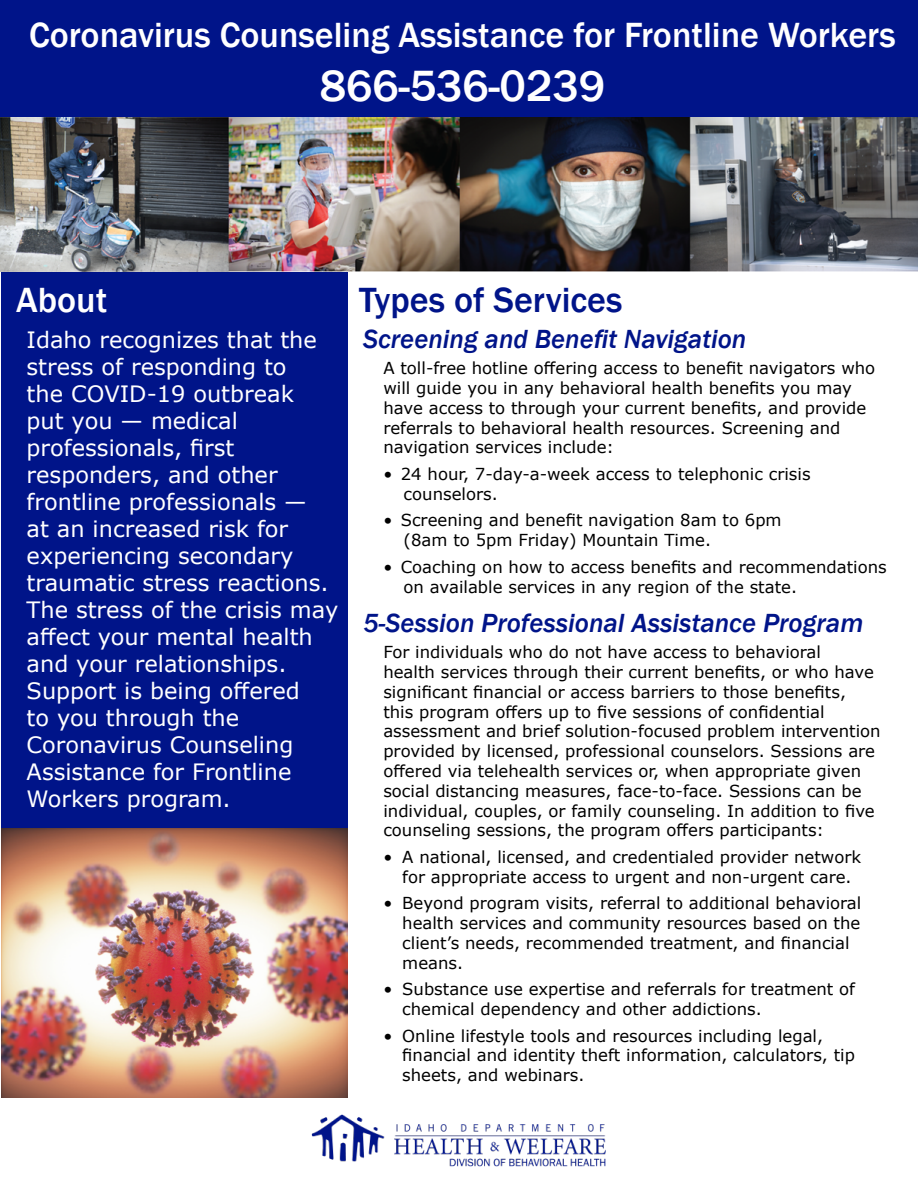
<style>
.page{position:relative;width:918px;height:1188px;background:#fff}
.page>*{position:absolute;margin:0;border:0;box-sizing:border-box;transform-origin:0 0}
.t1{font:500 45px "Franklin Gothic";color:#fff}
.t2{font:500 36px "Franklin Gothic";color:#fff}
.t3{font:500 36px "Franklin Gothic";color:#001489}
.t4{font:italic 500 27px "Franklin Gothic";color:#001489}
.t5{font:22.5px/27px "Verdana";color:#fff}
.t6{font:16.5px/19.8px "Verdana";color:#000}
</style>
<div class="page">
<div style="left:2px;top:257px;width:346px;height:572px;background:#001489"></div>
<div style="left:0;top:0;width:918px;height:119px;background:#001489"></div>
<img style="left:0;top:117px;width:918px;height:155px">
<img style="left:2px;top:829px;width:346px;height:268px">
<img style="left:311px;top:1114px;width:295px;height:53px">
<h2 class="t2" style="left:29px;top:13px;width:868px">Coronavirus Counseling Assistance for Frontline Workers</h2>
<h1 class="t1" style="left:320px;top:58px;width:287px">866-536-0239</h1>
<h2 class="t2" style="left:16px;top:278px;width:93px">About</h2>
<h2 class="t3" style="left:359px;top:278px;width:265px">Types of Services</h2>
<p class="t5" style="left:27px;top:326px;width:313px">Idaho recognizes that the stress of responding to<br>the COVID-19 outbreak<br>put you — medical professionals, first responders, and other frontline professionals —<br>at an increased risk for experiencing secondary traumatic stress reactions.<br>The stress of the crisis may affect your mental health and your relationships.<br>Support is being offered<br>to you through the<br>Coronavirus Counseling<br>Assistance for Frontline<br>Workers program.</p>
<h3 class="t4" style="left:363px;top:322px;width:385px">Screening and Benefit Navigation</h3>
<p class="t6" style="left:383px;top:358px;width:493px">A toll-free hotline offering access to benefit navigators who will guide you in any behavioral health benefits you may have access to through your current benefits, and provide referrals to behavioral health resources. Screening and navigation services include:</p>
<p class="t6" style="left:404px;top:464px;width:409px;text-indent:-20px">• 24 hour, 7-day-a-week access to telephonic crisis counselors.</p>
<p class="t6" style="left:404px;top:510px;width:380px;text-indent:-20px">• Screening and benefit navigation 8am to 6pm (8am to 5pm Friday) Mountain Time.</p>
<p class="t6" style="left:404px;top:557px;width:485px;text-indent:-20px">• Coaching on how to access benefits and recommendations on available services in any region of the state.</p>
<h3 class="t4" style="left:363px;top:606px;width:502px">5-Session Professional Assistance Program</h3>
<p class="t6" style="left:383px;top:642px;width:499px">For individuals who do not have access to behavioral<br>health services through their current benefits, or who have significant financial or access barriers to those benefits,<br>this program offers up to five sessions of confidential assessment and brief solution-focused problem intervention provided by licensed, professional counselors. Sessions are offered via telehealth services or, when appropriate given social distancing measures, face-to-face. Sessions can be individual, couples, or family counseling. In addition to five counseling sessions, the program offers participants:</p>
<p class="t6" style="left:384px;top:847px;width:479px;text-align:center">• A national, licensed, and credentialed provider network for appropriate access to urgent and non-urgent care.</p>
<p class="t6" style="left:402px;top:893px;width:461px;text-indent:-19px">• Beyond program visits, referral to additional behavioral health services and community resources based on the client’s needs, recommended treatment, and financial means.</p>
<p class="t6" style="left:402px;top:979px;width:454px;text-indent:-19px">• Substance use expertise and referrals for treatment of chemical dependency and other addictions.</p>
<p class="t6" style="left:402px;top:1026px;width:454px;text-indent:-19px">• Online lifestyle tools and resources including legal, financial and identity theft information, calculators, tip sheets, and webinars.</p>
</div>
